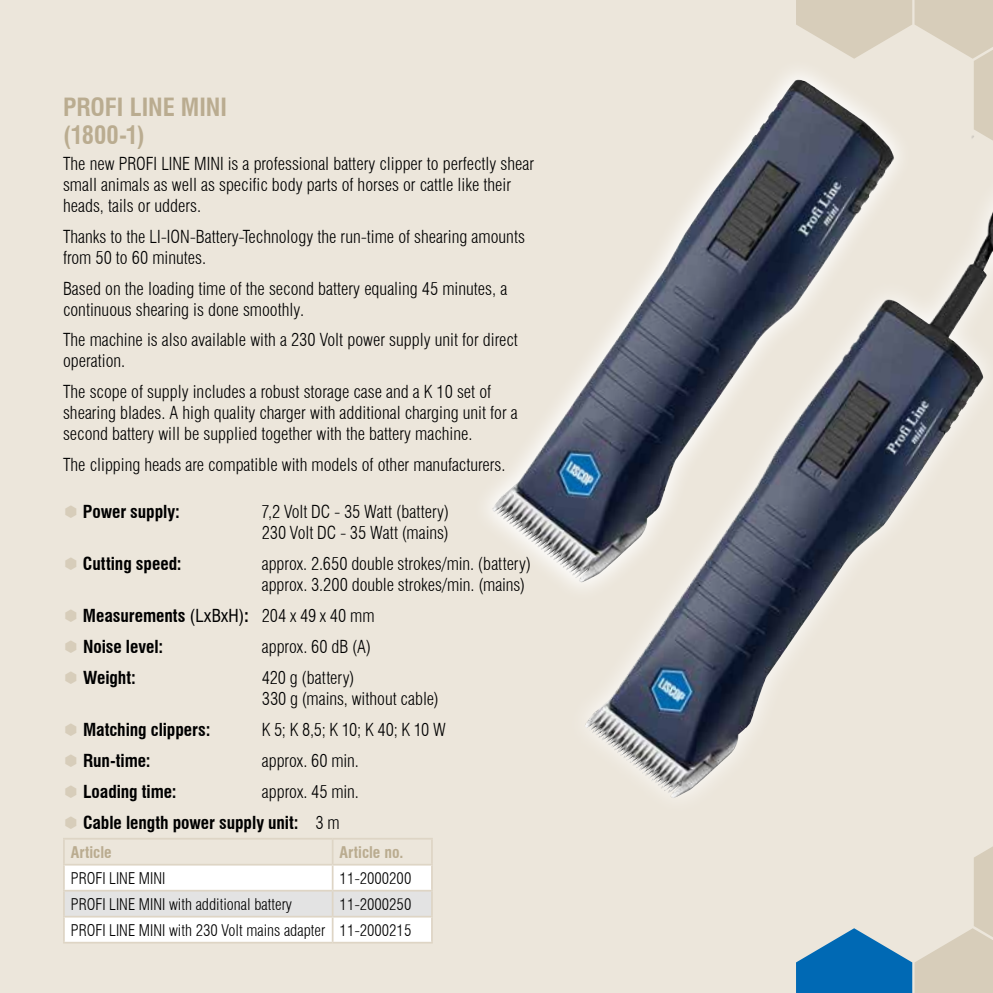
<style>
.page{position:relative;width:993px;height:993px;background:#fff}
.page>*{position:absolute;margin:0;border:0;box-sizing:border-box;transform-origin:0 0}
.t1{font:700 condensed 24.5px/28px "Swiss 721 BT";color:#baac90}
.t2{font:300 condensed 17.5px/21px "Swiss 721 BT";color:#000}
.t3{font:700 condensed 17.5px/31px "Swiss 721 BT";letter-spacing:-.005em;color:#000}
.t4{font:300 condensed 15.75px/25.9px "Swiss 721 BT";color:#000;text-align:right}
.t5{font:700 condensed 15.75px "Swiss 721 BT";color:#baac90}
.s1{font-weight:400}
.s2{font-weight:300}
</style>
<div class="page">
<div style="left:0;top:0;width:992px;height:992px;background:#ece6db"></div>
<svg style="left:796px;top:860px;width:196px;height:132px"></svg>
<hr style="left:63px;top:839px;width:2px;height:24px;background:#ded5c5">
<hr style="left:63px;top:837px;width:269px;height:2px;background:#ded5c5">
<hr style="left:332px;top:837px;width:100px;height:2px;background:#ded5c5">
<hr style="left:63px;top:863px;width:269px;height:2px;background:#ded5c5">
<hr style="left:63px;top:865px;width:2px;height:24px;background:#ded5c5">
<hr style="left:63px;top:891px;width:2px;height:24px;background:#ded5c5">
<hr style="left:63px;top:917px;width:2px;height:24px;background:#ded5c5">
<svg style="left:64px;top:839px;width:368px;height:102px"></svg>
<hr style="left:63px;top:889px;width:269px;height:2px;background:#ded5c5">
<hr style="left:332px;top:889px;width:100px;height:2px;background:#ded5c5">
<hr style="left:63px;top:915px;width:269px;height:2px;background:#ded5c5">
<hr style="left:332px;top:915px;width:100px;height:2px;background:#ded5c5">
<hr style="left:63px;top:941px;width:269px;height:2px;background:#ded5c5">
<hr style="left:332px;top:941px;width:100px;height:2px;background:#ded5c5">
<img style="left:492px;top:413px;width:64px;height:139px">
<svg style="left:556px;top:238px;width:436px;height:622px"></svg>
<img style="left:672px;top:0;width:320px;height:608px">
<h1 class="t1" style="left:63px;top:93px;width:165px">PROFI LINE MINI (1800-1)</h1>
<p class="t2" style="left:63px;top:153px;width:472px">The new PROFI LINE MINI is a professional battery clipper to perfectly shear small animals as well as specific body parts of horses or cattle like their heads, tails or udders.</p>
<p class="t2" style="left:63px;top:225px;width:463px">Thanks to the LI-ION-Battery-Technology the run-time of shearing amounts from 50 to 60 minutes.</p>
<p class="t2" style="left:63px;top:277px;width:445px">Based on the loading time of the second battery equaling 45 minutes, a continuous shearing is done smoothly.</p>
<p class="t2" style="left:63px;top:329px;width:456px">The machine is also available with a 230 Volt power supply unit for direct operation.</p>
<p class="t2" style="left:63px;top:381px;width:456px">The scope of supply includes a robust storage case and a K 10 set of shearing blades. A high quality charger with additional charging unit for a second battery will be supplied together with the battery machine.</p>
<p class="t2" style="left:63px;top:454px;width:444px">The clipping heads are compatible with models of other manufacturers.</p>
<p class="t3" style="left:83px;top:496px;width:99px">Power supply:</p>
<p class="t2" style="left:261px;top:501px;width:189px">7,2 Volt DC - 35 Watt (battery)<br>230 Volt DC - 35 Watt (mains)</p>
<p class="t3" style="left:83px;top:548px;width:100px">Cutting speed:</p>
<p class="t2" style="left:261px;top:553px;width:271px">approx. 2.650 double strokes/min. (battery) approx. 3.200 double strokes/min. (mains)</p>
<p class="t3" style="left:83px;top:600px;width:293px">Measurements <span class="s1">(LxBxH)</span>: <span class="s2">204 x 49 x 40 mm<br></span>Noise level:</p>
<p class="t2" style="left:262px;top:636px;width:111px">approx. 60 dB (A)</p>
<p class="t3" style="left:83px;top:662px;width:54px">Weight:</p>
<p class="t2" style="left:262px;top:667px;width:178px">420 g (battery)<br>330 g (mains, without cable)</p>
<p class="t3" style="left:83px;top:714px;width:129px">Matching clippers:</p>
<p class="t2" style="left:262px;top:719px;width:185px">K 5; K 8,5; K 10; K 40; K 10 W</p>
<p class="t3" style="left:83px;top:745px;width:69px">Run-time:</p>
<p class="t2" style="left:262px;top:750px;width:98px">approx. 60 min.</p>
<p class="t3" style="left:83px;top:776px;width:95px">Loading time:</p>
<p class="t3" style="left:83px;top:776px;width:277px;text-indent:179px"><span class="s2">approx. 45 min.<br></span>Cable length power supply unit: <span class="s2">3 m</span></p>
<p class="t5" style="left:71px;top:842px;width:42px">Article</p>
<p class="t5" style="left:339px;top:842px;width:65px">Article no.</p>
<p class="t4" style="left:71px;top:864px;width:96px">PROFI LINE MINI</p>
<p class="t4" style="left:339px;top:864px;width:73px">11-2000200</p>
<p class="t4" style="left:71px;top:890px;width:223px">PROFI LINE MINI with additional battery</p>
<p class="t4" style="left:71px;top:890px;width:342px">11-2000250<br>PROFI LINE MINI with 230 Volt mains adapter 11-2000215</p>
</div>
